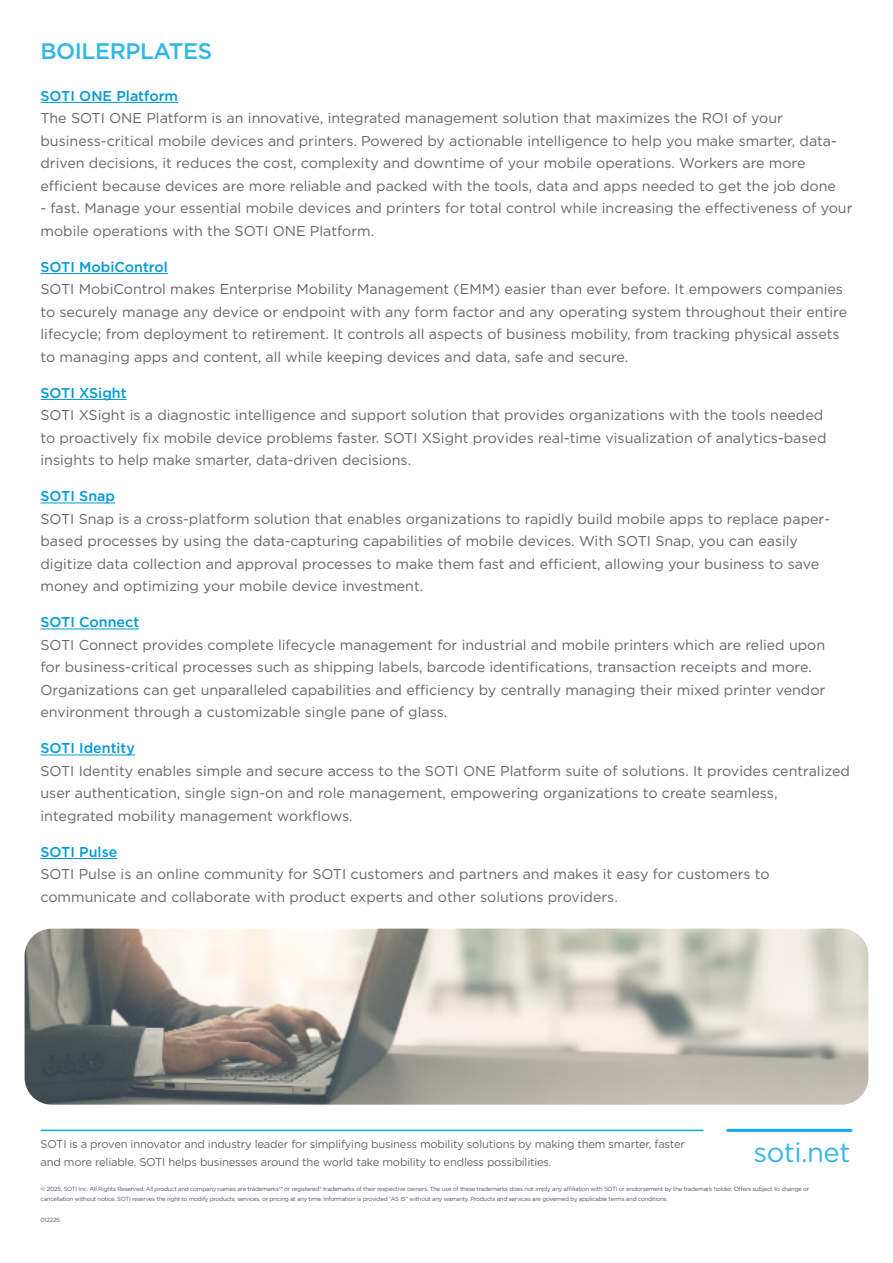
<style>
.page{position:relative;width:893px;height:1263px;background:#fff}
.page>*{position:absolute;margin:0;border:0;box-sizing:border-box;transform-origin:0 0}
.t1{font:27.45px "Gotham Rounded";letter-spacing:-.02em;color:#30b7ea}
.t2{font:500 22.5px "Gotham";letter-spacing:-.02em;color:#30b7ea}
.t3{font:14.25px/22.5px "Gotham";color:#63666b}
.t4{font:11.25px/18.6px "Gotham Rounded";letter-spacing:-.02em;color:#62656a}
.t5{font:6px/10.5px "Gotham Rounded";letter-spacing:-.04em;color:#515667}
.s1{font-weight:500;color:#009ad4}
.s2{font-weight:500;color:#0099db}
</style>
<div class="page">
<img style="left:25px;top:929px;width:843px;height:176px">
<hr style="left:40px;top:102px;width:138px;height:1px;background:#009ad4">
<hr style="left:40px;top:273px;width:128px;height:1px;background:#009ad4">
<hr style="left:40px;top:399px;width:87px;height:1px;background:#009ad4">
<hr style="left:40px;top:503px;width:75px;height:1px;background:#0099db">
<hr style="left:40px;top:629px;width:99px;height:1px;background:#009ad4">
<hr style="left:40px;top:755px;width:95px;height:1px;background:#009ad4">
<hr style="left:40px;top:858px;width:77px;height:1px;background:#0099db">
<hr style="left:41px;top:1129px;width:662px;height:2px;background:#00aeef">
<hr style="left:728px;top:1129px;width:123px;height:3px;background:#00aeef">
<p class="t2" style="left:40px;top:36px;width:173px">BOILERPLATES</p>
<p class="t3" style="left:40px;top:84px;width:798px"><span class="s1">SOTI ONE Platform<br></span>The SOTI ONE Platform is an innovative, integrated management solution that maximizes the ROI of your business-critical mobile devices and printers. Powered by actionable intelligence to help you make smarter, data&shy;driven decisions, it reduces the cost, complexity and downtime of your mobile operations. Workers are more efficient because devices are more reliable and packed with the tools, data and apps needed to get the job done</p>
<p class="t3" style="left:40px;top:196px;width:813px">- fast. Manage your essential mobile devices and printers for total control while increasing the effectiveness of your mobile operations with the SOTI ONE Platform.</p>
<p class="t3" style="left:40px;top:255px;width:808px"><span class="s1">SOTI MobiControl<br></span>SOTI MobiControl makes Enterprise Mobility Management (EMM) easier than ever before. It empowers companies to securely manage any device or endpoint with any form factor and any operating system throughout their entire lifecycle; from deployment to retirement. It controls all aspects of business mobility, from tracking physical assets to managing apps and content, all while keeping devices and data, safe and secure.</p>
<p class="t3" style="left:40px;top:381px;width:787px"><span class="s1">SOTI XSight<br></span>SOTI XSight is a diagnostic intelligence and support solution that provides organizations with the tools needed to proactively fix mobile device problems faster. SOTI XSight provides real-time visualization of analytics-based insights to help make smarter, data-driven decisions.</p>
<p class="t3" style="left:40px;top:484px;width:791px"><span class="s2">SOTI Snap<br></span>SOTI Snap is a cross-platform solution that enables organizations to rapidly build mobile apps to replace paper&shy;based processes by using the data-capturing capabilities of mobile devices. With SOTI Snap, you can easily digitize data collection and approval processes to make them fast and efficient, allowing your business to save money and optimizing your mobile device investment.</p>
<p class="t3" style="left:40px;top:610px;width:786px"><span class="s1">SOTI Connect<br></span>SOTI Connect provides complete lifecycle management for industrial and mobile printers which are relied upon for business-critical processes such as shipping labels, barcode identifications, transaction receipts and more.<br>Organizations can get unparalleled capabilities and efficiency by centrally managing their mixed printer vendor environment through a customizable single pane of glass.</p>
<p class="t3" style="left:40px;top:736px;width:811px"><span class="s1">SOTI Identity<br></span>SOTI Identity enables simple and secure access to the SOTI ONE Platform suite of solutions. It provides centralized user authentication, single sign-on and role management, empowering organizations to create seamless, integrated mobility management workflows.</p>
<p class="t3" style="left:40px;top:840px;width:731px"><span class="s2">SOTI Pulse<br></span>SOTI Pulse is an online community for SOTI customers and partners and makes it easy for customers to communicate and collaborate with product experts and other solutions providers.</p>
<p class="t4" style="left:40px;top:1134px;width:646px">SOTI is a proven innovator and industry leader for simplifying business mobility solutions by making them smarter, faster and more reliable. SOTI helps businesses around the world take mobility to endless possibilities.</p>
<p class="t1" style="left:753px;top:1134px;width:98px">soti.net</p>
<p class="t5" style="left:40px;top:1183px;width:770px">© 2025, SOTI Inc. All Rights Reserved. All product and company names are trademarks™ or registered® trademarks of their respective owners. The use of these trademarks does not imply any affiliation with SOTI or endorsement by the trademark holder. Offers subject to change or cancellation without notice. SOTI reserves the right to modify products, services, or pricing at any time. Information is provided “AS IS” without any warranty. Products and services are governed by applicable terms and conditions.</p>
<p class="t5" style="left:40px;top:1215px;width:21px">012225</p>
</div>
